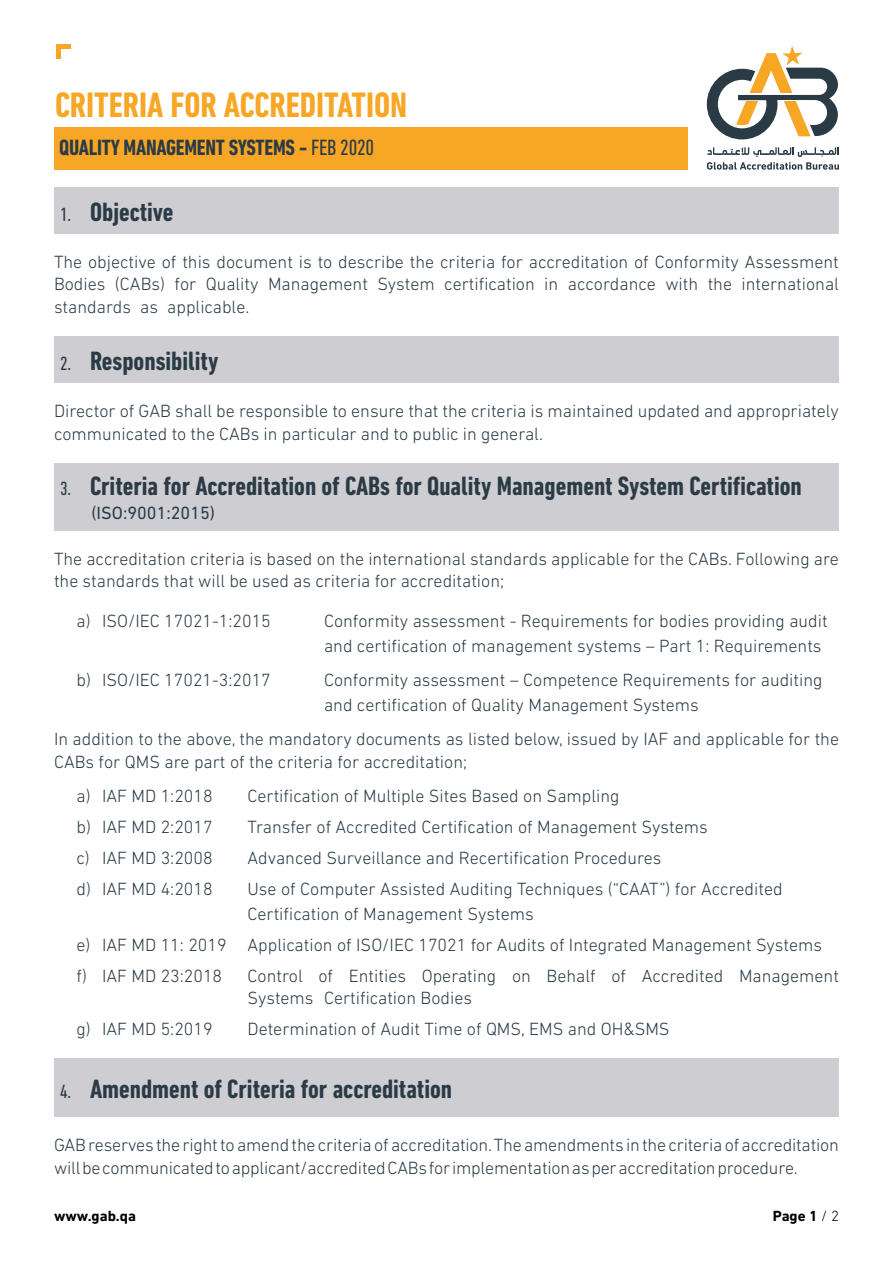
<style>
.page{position:relative;width:893px;height:1263px;background:#fff}
.page>*{position:absolute;margin:0;border:0;box-sizing:border-box;transform-origin:0 0}
.t1{font:700 condensed 36px "DIN Next LT Pro";color:#f7a725}
.t2{font:700 condensed 27px "DIN Next LT Pro";color:#2b3b46}
.t3{font:700 condensed 22.5px "DIN Next LT Pro";letter-spacing:-.01em;color:#2b3b46}
.t4{font:300 18px/22.5px "DIN Next LT Pro";color:#2b3b46}
.t5{font:18px "DIN Next LT Pro";color:#2b3b46}
.t6{font:700 15px "DIN Next LT Pro";color:#000}
.s1{font-weight:400}
.s2{font-weight:400;font-size:19.5px}
.s3{font-weight:300}
</style>
<div class="page">
<div style="left:54px;top:187px;width:785px;height:47px;background:#ceced2"></div>
<div style="left:54px;top:336px;width:785px;height:47px;background:#ceced2"></div>
<div style="left:54px;top:463px;width:785px;height:67px;background:#ceced2"></div>
<div style="left:54px;top:1058px;width:785px;height:59px;background:#ceced2"></div>
<div style="left:54px;top:128px;width:634px;height:42px;background:#f7a725"></div>
<svg style="left:707px;top:46px;width:131px;height:93px"></svg>
<svg style="left:707px;top:147px;width:132px;height:23px"></svg>
<div style="left:56px;top:44px;width:5px;height:15px;background:#f7a725"></div>
<div style="left:56px;top:44px;width:14px;height:5px;background:#f7a725"></div>
<h1 class="t1" style="left:55px;top:85px;width:354px">CRITERIA FOR ACCREDITATION</h1>
<p class="t3" style="left:59px;top:134px;width:317px">QUALITY MANAGEMENT SYSTEMS - <span class="s1">FEB 2020</span></p>
<h2 class="t2" style="left:60px;top:196px;width:115px"><span class="s2">1.</span> Objective</h2>
<p class="t4" style="left:54px;top:250px;width:786px;text-align:justify">The objective of this document is to describe the criteria for accreditation of Conformity Assessment Bodies (CABs) for Quality Management System certification in accordance with the international standards as applicable.</p>
<h2 class="t2" style="left:60px;top:345px;width:160px"><span class="s2">2.</span> Responsibility</h2>
<p class="t4" style="left:54px;top:400px;width:786px">Director of GAB shall be responsible to ensure that the criteria is maintained updated and appropriately communicated to the CABs in particular and to public in general.</p>
<h2 class="t2" style="left:60px;top:470px;width:743px"><span class="s2">3.</span> Criteria for Accreditation of CABs for Quality Management System Certification</h2>
<p class="t5" style="left:92px;top:502px;width:125px">(ISO:9001:2015)</p>
<p class="t4" style="left:54px;top:547px;width:786px">The accreditation criteria is based on the international standards applicable for the CABs. Following are the standards that will be used as criteria for accreditation;</p>
<p class="t4" style="left:77px;top:609px;width:196px">a) ISO/IEC 17021-1:2015</p>
<p class="t4" style="left:324px;top:608px;width:505px;line-height:25px">Conformity assessment - Requirements for bodies providing audit and certification of management systems – Part 1: Requirements</p>
<p class="t4" style="left:77px;top:668px;width:196px">b) ISO/IEC 17021-3:2017</p>
<p class="t4" style="left:324px;top:667px;width:500px;line-height:25px">Conformity assessment – Competence Requirements for auditing and certification of Quality Management Systems</p>
<p class="t4" style="left:54px;top:727px;width:786px">In addition to the above, the mandatory documents as listed below, issued by IAF and applicable for the<br>CABs for QMS are part of the criteria for accreditation;</p>
<p class="t4" style="left:77px;top:784px;width:138px">a) IAF MD 1:2018</p>
<p class="t4" style="left:248px;top:784px;width:374px">Certification of Multiple Sites Based on Sampling</p>
<p class="t4" style="left:77px;top:815px;width:138px">b) IAF MD 2:2017</p>
<p class="t4" style="left:248px;top:815px;width:462px">Transfer of Accredited Certification of Management Systems</p>
<p class="t4" style="left:77px;top:846px;width:138px">c) IAF MD 3:2008</p>
<p class="t4" style="left:248px;top:846px;width:416px">Advanced Surveillance and Recertification Procedures</p>
<p class="t4" style="left:77px;top:877px;width:138px">d) IAF MD 4:2018</p>
<p class="t4" style="left:248px;top:876px;width:537px;line-height:25px">Use of Computer Assisted Auditing Techniques (“CAAT”) for Accredited<br>Certification of Management Systems</p>
<p class="t4" style="left:77px;top:929px;width:747px;line-height:31px">e) IAF MD 11: 2019 Application of ISO/IEC 17021 for Audits of Integrated Management Systems f) IAF MD 23:2018</p>
<p class="t4" style="left:247px;top:964px;width:593px">Control of Entities Operating on Behalf of Accredited Management<br>Systems Certification Bodies</p>
<p class="t4" style="left:76px;top:1017px;width:138px">g) IAF MD 5:2019</p>
<p class="t4" style="left:247px;top:1017px;width:424px">Determination of Audit Time of QMS, EMS and OH&amp;SMS</p>
<h2 class="t2" style="left:60px;top:1073px;width:394px"><span class="s2">4.</span> Amendment of Criteria for accreditation</h2>
<p class="t4" style="left:54px;top:1133px;width:786px">GAB reserves the right to amend the criteria of accreditation. The amendments in the criteria of accreditation will be communicated to applicant/accredited CABs for implementation as per accreditation procedure.</p>
<p class="t6" style="left:54px;top:1207px;width:84px">www.gab.qa</p>
<p class="t6" style="left:773px;top:1207px;width:68px">Page 1 <span class="s3">/ 2</span></p>
</div>
